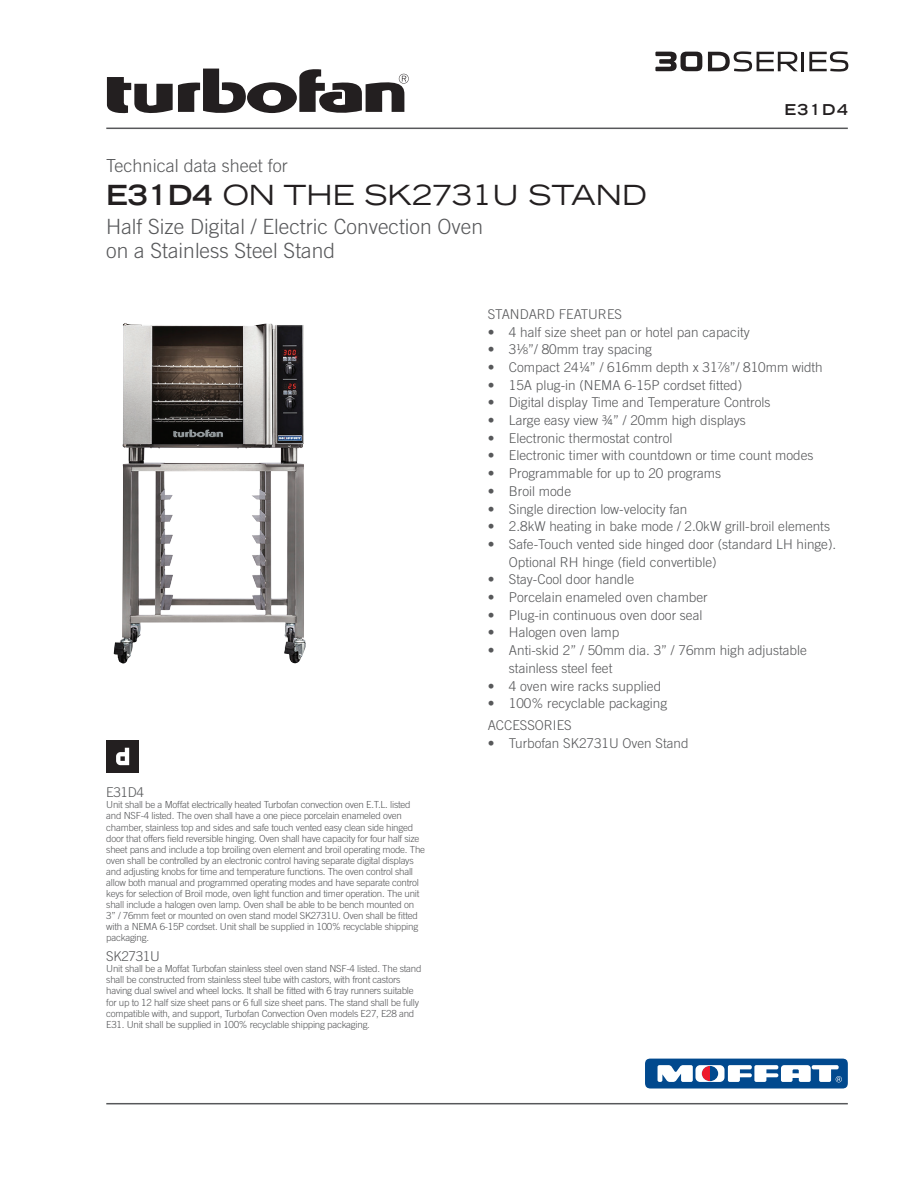
<style>
.page{position:relative;width:918px;height:1188px;background:#fff}
.page>*{position:absolute;margin:0;border:0;box-sizing:border-box;transform-origin:0 0}
.t1{font:expanded 27.75px "Trade Gothic LH";color:#231f20}
.t2{font:300 21px/24px "Trade Gothic";color:#57585a}
.t3{font:300 18px "Trade Gothic";color:#57585a}
.t4{font:700 expanded 15px "Trade Gothic LH";letter-spacing:.1em;color:#231f20}
.t5{font:300 13.5px/17.7px "Trade Gothic";color:#57585a}
.t6{font:300 13.5px "Trade Gothic";letter-spacing:-.025em;color:#57585a}
.t7{font:300 9.75px/11.1px "Trade Gothic";letter-spacing:-.025em;color:#57585a}
.s1{font-weight:700}
.s2{font-size:9px}
</style>
<div class="page">
<div style="left:106px;top:740px;width:33px;height:33px;background:#231f20"></div>
<svg style="left:116px;top:748px;width:13px;height:17px"></svg>
<svg style="left:708px;top:51px;width:140px;height:21px"></svg>
<svg style="left:655px;top:52px;width:47px;height:19px"></svg>
<svg style="left:645px;top:1059px;width:203px;height:30px"></svg>
<hr style="left:106px;top:1103px;width:742px;height:1px;background:#57585a">
<hr style="left:106px;top:128px;width:742px;height:1px;background:#57585a">
<img style="left:114px;top:323px;width:192px;height:341px">
<svg style="left:107px;top:68px;width:302px;height:46px"></svg>
<h3 class="t3" style="left:106px;top:155px;width:183px">Technical data sheet for</h3>
<h1 class="t1" style="left:106px;top:177px;width:542px"><span class="s1">E31D4</span> ON THE SK2731U STAND</h1>
<h2 class="t2" style="left:106px;top:214px;width:378px">Half Size Digital / Electric Convection Oven on a Stainless Steel Stand</h2>
<h3 class="t4" style="left:784px;top:100px;width:65px">E31D4</h3>
<h3 class="t5" style="left:106px;top:783px;width:39px">E31D4</h3>
<p class="t7" style="left:106px;top:799px;width:320px">Unit shall be a Moffat electrically heated Turbofan convection oven E.T.L. listed and NSF-4 listed. The oven shall have a one piece porcelain enameled oven chamber, stainless top and sides and safe touch vented easy clean side hinged door that offers field reversible hinging. Oven shall have capacity for four half size sheet pans and include a top broiling oven element and broil operating mode. The oven shall be controlled by an electronic control having separate digital displays and adjusting knobs for time and temperature functions. The oven control shall allow both manual and programmed operating modes and have separate control keys for selection of Broil mode, oven light function and timer operation. The unit shall include a halogen oven lamp. Oven shall be able to be bench mounted on 3” / 76mm feet or mounted on oven stand model SK2731U. Oven shall be fitted with a NEMA 6-15P cordset. Unit shall be supplied in 100% recyclable shipping packaging.</p>
<h3 class="t6" style="left:106px;top:948px;width:55px">SK2731U</h3>
<p class="t7" style="left:106px;top:963px;width:317px">Unit shall be a Moffat Turbofan stainless steel oven stand NSF-4 listed. The stand shall be constructed from stainless steel tube with castors, with front castors having dual swivel and wheel locks. It shall be fitted with 6 tray runners suitable for up to 12 half size sheet pans or 6 full size sheet pans. The stand shall be fully compatible with, and support, Turbofan Convection Oven models E27, E28 and E31. Unit shall be supplied in 100% recyclable shipping packaging.</p>
<h3 class="t5" style="left:488px;top:305px;width:136px">STANDARD FEATURES</h3>
<h3 class="t5" style="left:488px;top:323px;width:264px">• 4 half size sheet pan or hotel pan capacity</h3>
<h3 class="t5" style="left:488px;top:340px;width:166px">• 3¹⁄<span class="s2">8</span>”/ 80mm tray spacing</h3>
<h3 class="t5" style="left:488px;top:358px;width:337px">• Compact 24¼” / 616mm depth x 31<sup>7</sup>⁄<span class="s2">8</span>”/ 810mm width</h3>
<h3 class="t5" style="left:488px;top:376px;width:256px">• 15A plug-in (NEMA 6-15P cordset fitted)</h3>
<h3 class="t5" style="left:488px;top:394px;width:284px">• Digital display Time and Temperature Controls</h3>
<h3 class="t5" style="left:488px;top:411px;width:260px">• Large easy view ¾” / 20mm high displays</h3>
<h3 class="t5" style="left:488px;top:429px;width:186px">• Electronic thermostat control</h3>
<h3 class="t5" style="left:488px;top:447px;width:327px">• Electronic timer with countdown or time count modes</h3>
<h3 class="t5" style="left:488px;top:464px;width:235px">• Programmable for up to 20 programs</h3>
<h3 class="t5" style="left:488px;top:482px;width:85px">• Broil mode</h3>
<h3 class="t5" style="left:488px;top:500px;width:201px">• Single direction low-velocity fan</h3>
<h3 class="t5" style="left:488px;top:517px;width:344px">• 2.8kW heating in bake mode / 2.0kW grill-broil elements</h3>
<h3 class="t5" style="left:509px;top:535px;width:329px;text-indent:-21px">• Safe-Touch vented side hinged door (standard LH hinge).<br>Optional RH hinge (field convertible)</h3>
<h3 class="t5" style="left:488px;top:571px;width:148px">• Stay-Cool door handle</h3>
<h3 class="t5" style="left:488px;top:588px;width:222px">• Porcelain enameled oven chamber</h3>
<h3 class="t5" style="left:488px;top:606px;width:216px">• Plug-in continuous oven door seal</h3>
<h3 class="t5" style="left:488px;top:624px;width:133px">• Halogen oven lamp</h3>
<h3 class="t5" style="left:509px;top:641px;width:299px;text-indent:-21px">• Anti-skid 2” / 50mm dia. 3” / 76mm high adjustable stainless steel feet</h3>
<h3 class="t5" style="left:488px;top:677px;width:175px">• 4 oven wire racks supplied</h3>
<h3 class="t5" style="left:488px;top:692px;width:181px;line-height:21.9px">• 100% recyclable packaging<br>ACCESSORIES</h3>
<h3 class="t5" style="left:488px;top:734px;width:202px">• Turbofan SK2731U Oven Stand</h3>
</div>
